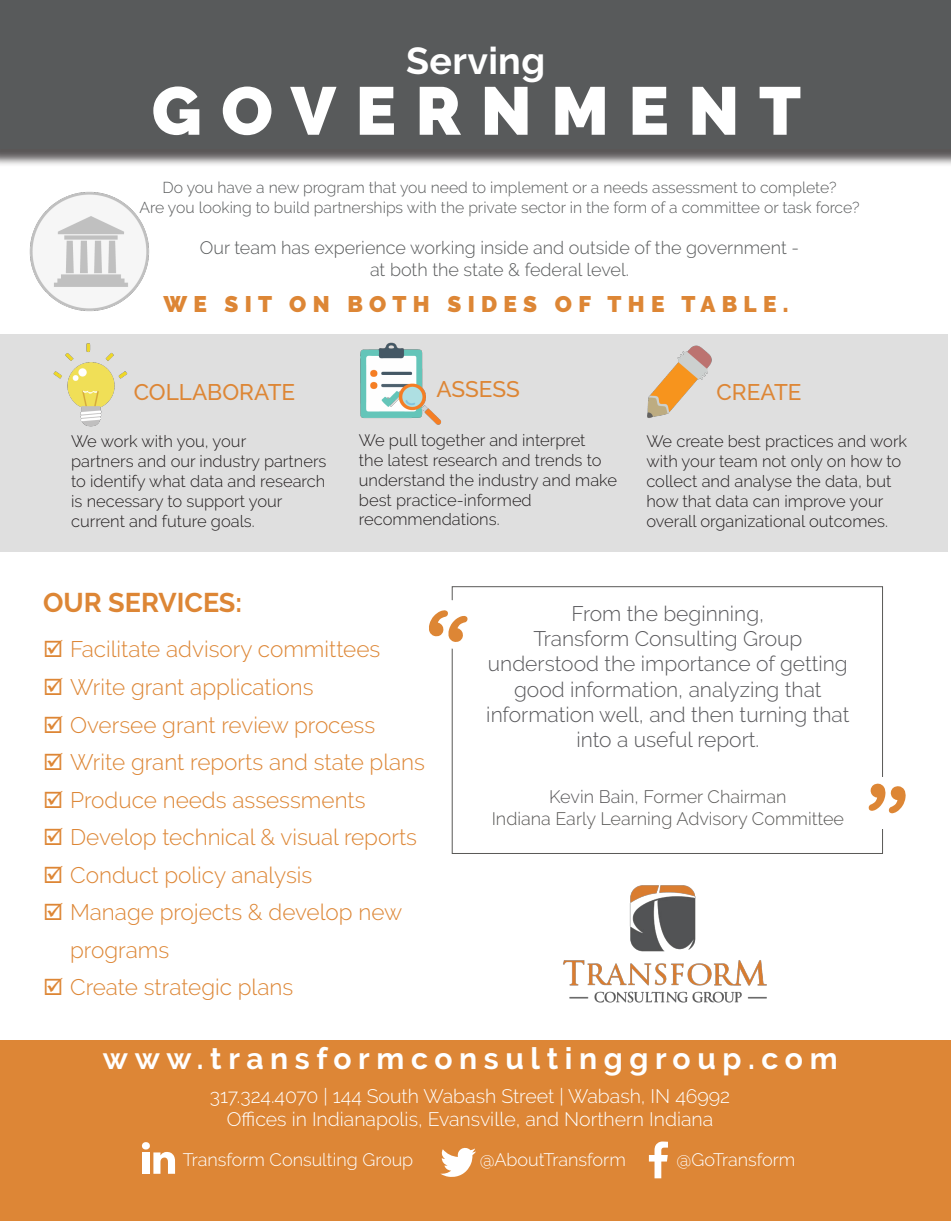
<style>
.page{position:relative;width:951px;height:1221px;background:#fff}
.page>*{position:absolute;margin:0;border:0;box-sizing:border-box;transform-origin:0 0}
.t1{font:900 67.5px "Raleway";letter-spacing:.29em;color:#fff}
.t2{font:700 37.5px "Raleway";letter-spacing:.01em;color:#fff}
.t3{font:700 30px "Raleway";letter-spacing:.22em;color:#fff}
.t4{font:700 27px "Raleway";color:#dd8635}
.t5{font:300 22.5px/37.5px "Raleway";color:#dd8635}
.t6{font:900 22.5px "Raleway";letter-spacing:.28em;color:#dd8635}
.t7{font:500 22.5px "Raleway";color:#dd8635}
.t8{font:300 21px "Raleway";color:#59595c}
.t9{font:300 19.5px "Raleway";color:#fff}
.t10{font:300 18px "Raleway";color:#585a5b}
.t11{font:300 18px "Raleway";color:#5a5957}
.t12{font:300 18px "Raleway";color:#fff}
.t13{font:300 16.5px/19.8px "Raleway";color:#231f20}
.t14{font:300 15.75px "Raleway";color:#585a5b}
.s1{color:#59585a}
</style>
<div class="page">
<img style="left:29px;top:191px;width:121px;height:121px">
<div style="left:0;top:1px;width:950px;height:166px;background:#231f20;opacity:.75"></div>
<div style="left:0;top:0;width:950px;height:148px;background:#585a5b"></div>
<div style="left:452px;top:586px;width:430px;height:267px;border:1px solid #5a5957"></div>
<div style="left:857px;top:777px;width:39px;height:51px;background:#fff"></div>
<div style="left:0;top:334px;width:948px;height:217px;background:#dfdfdf"></div>
<img style="left:360px;top:342px;width:81px;height:83px">
<img style="left:647px;top:345px;width:65px;height:73px">
<img style="left:53px;top:343px;width:75px;height:84px">
<div style="left:0;top:1040px;width:950px;height:180px;background:#dd8636"></div>
<svg style="left:648px;top:1141px;width:20px;height:37px"></svg>
<svg style="left:440px;top:1147px;width:36px;height:29px"></svg>
<svg style="left:142px;top:1142px;width:33px;height:31px"></svg>
<img style="left:563px;top:885px;width:204px;height:118px">
<svg style="left:451px;top:597px;width:3px;height:52px"></svg>
<p class="t2" style="left:406px;top:39px;width:140px">Serving</p>
<p class="t1" style="left:152px;top:72px;width:650px">GOVERNMENT</p>
<p class="t14" style="left:162px;top:178px;width:675px">Do you have a new program that you need to implement or a needs assessment to complete?</p>
<p class="t14" style="left:139px;top:198px;width:721px">Are you looking to build partnerships with the private sector in the form of a committee or task force?</p>
<p class="t10" style="left:200px;top:237px;width:600px">Our team has experience working inside and outside of the government -</p>
<p class="t10" style="left:370px;top:259px;width:260px">at both the state &amp; federal level.</p>
<p class="t6" style="left:163px;top:291px;width:626px">WE SIT ON BOTH SIDES OF THE TABLE.</p>
<p class="t7" style="left:134px;top:378px;width:163px">COLLABORATE</p>
<p class="t7" style="left:436px;top:376px;width:85px">ASSESS</p>
<p class="t7" style="left:716px;top:378px;width:86px">CREATE</p>
<p class="t13" style="left:71px;top:431px;width:177px">We work with you, your</p>
<p class="t13" style="left:71px;top:451px;width:257px;text-align:justify">partners and our industry partners to identify what data and research is necessary to support your</p>
<p class="t13" style="left:71px;top:511px;width:185px">current and future goals.</p>
<p class="t13" style="left:359px;top:430px;width:259px">We pull together and interpret<br>the latest research and trends to understand the industry and make best practice-informed</p>
<p class="t13" style="left:359px;top:509px;width:142px">recommendations.</p>
<p class="t13" style="left:646px;top:431px;width:262px">We create best practices and work with your team not only on how to collect and analyse the data, but how that data can improve your overall organizational outcomes.</p>
<p class="t4" style="left:43px;top:587px;width:200px">OUR SERVICES:</p>
<p class="t5" style="left:70px;top:630px;width:312px">Facilitate advisory committees</p>
<p class="t5" style="left:70px;top:668px;width:245px">Write grant applications</p>
<p class="t5" style="left:70px;top:705px;width:306px">Oversee grant review process</p>
<p class="t5" style="left:70px;top:743px;width:356px">Write grant reports and state plans</p>
<p class="t5" style="left:70px;top:780px;width:297px">Produce needs assessments</p>
<p class="t5" style="left:70px;top:818px;width:348px">Develop technical &amp; visual reports</p>
<p class="t5" style="left:70px;top:855px;width:243px">Conduct policy analysis</p>
<p class="t5" style="left:70px;top:893px;width:334px">Manage projects &amp; develop new programs</p>
<p class="t5" style="left:70px;top:968px;width:225px">Create strategic plans</p>
<p class="t8" style="left:571px;top:601px;width:194px">From the beginning,</p>
<p class="t8" style="left:533px;top:626px;width:270px">Transform Consulting Group</p>
<p class="t8" style="left:488px;top:651px;width:361px">understood the importance of getting</p>
<p class="t8" style="left:514px;top:677px;width:309px">good information, analyzing that</p>
<p class="t8" style="left:486px;top:702px;width:364px">information well, and then turning that</p>
<p class="t8" style="left:576px;top:727px;width:184px">into a useful report.</p>
<p class="t11" style="left:549px;top:786px;width:239px"><span class="s1">Kevin Bain,</span> Former Chairman</p>
<p class="t11" style="left:491px;top:808px;width:354px">Indiana Early Learning Advisory Committee</p>
<p class="t3" style="left:103px;top:1041px;width:736px">www.transformconsultinggroup.com</p>
<p class="t9" style="left:210px;top:1084px;width:521px">317.324.4070 | 144 South Wabash Street | Wabash, IN 46992</p>
<p class="t9" style="left:227px;top:1108px;width:488px">Offices in Indianapolis, Evansville, and Northern Indiana</p>
<p class="t12" style="left:183px;top:1148px;width:232px">Transform Consulting Group</p>
<p class="t12" style="left:479px;top:1149px;width:148px">@AboutTransform</p>
<p class="t12" style="left:676px;top:1149px;width:120px">@GoTransform</p>
</div>
